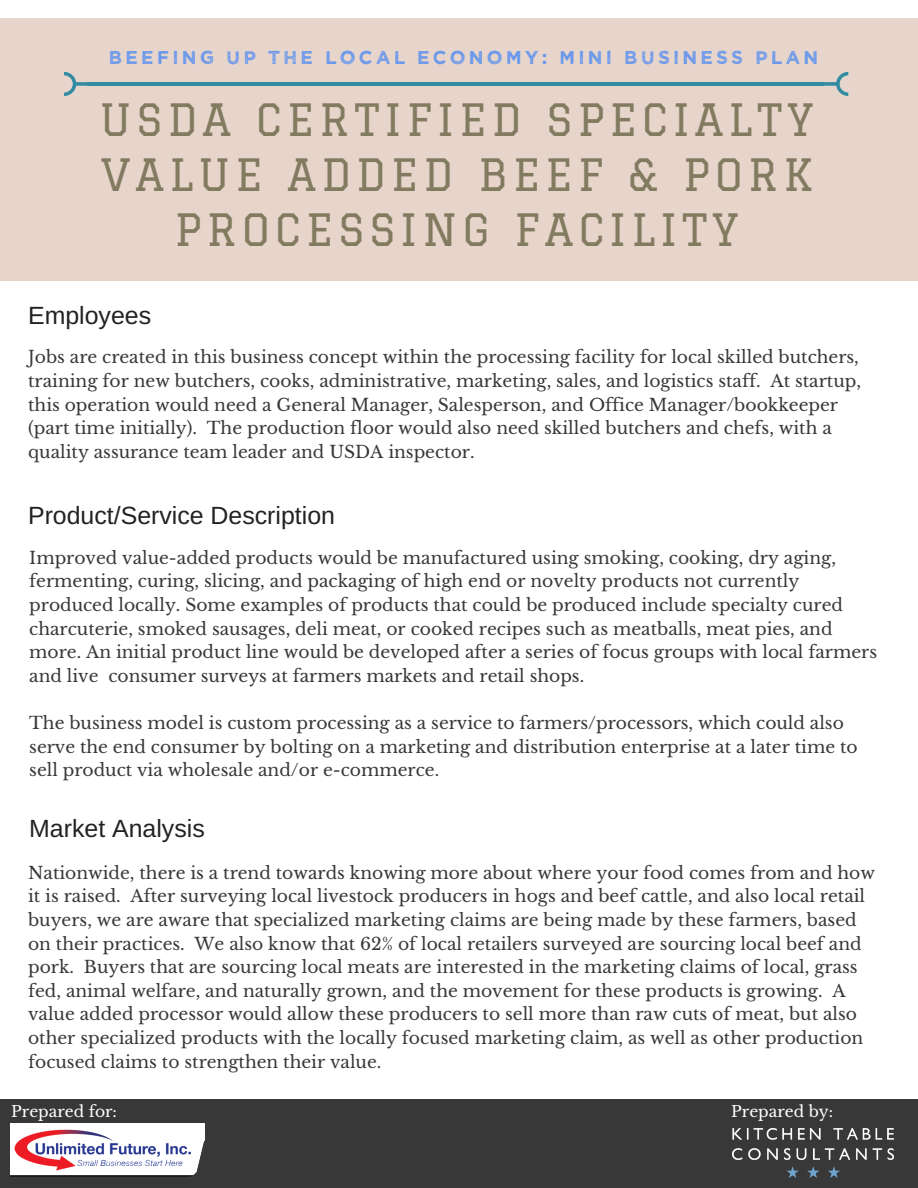
<style>
.page{position:relative;width:918px;height:1188px;background:#fff}
.page>*{position:absolute;margin:0;border:0;box-sizing:border-box;transform-origin:0 0}
.t1{font:43.65px/55.2px "Graduate";letter-spacing:.11em;color:#827b60;text-align:center}
.t2{font:24.9px "Arimo";color:#222}
.t3{font:18.75px "Wicked Grit";letter-spacing:.17em;color:#6495ed}
.t4{font:17.1px/23.7px "Libre Baskerville";color:#383838}
.t5{font:15.6px "Libre Baskerville";color:#fff}
</style>
<div class="page">
<div style="left:0;top:1099px;width:918px;height:89px;background:#383838"></div>
<div style="left:0;top:18px;width:918px;height:262px;background:#e7d5cc"></div>
<hr style="left:88px;top:82px;width:736px;height:4px;background:#318ba2">
<svg style="left:824px;top:72px;width:24px;height:24px"></svg>
<svg style="left:64px;top:72px;width:24px;height:24px"></svg>
<img style="left:732px;top:1128px;width:161px;height:50px">
<img style="left:10px;top:1124px;width:195px;height:53px">
<p class="t3" style="left:109px;top:47px;width:711px">BEEFING UP THE LOCAL ECONOMY: MINI BUSINESS PLAN</p>
<h1 class="t1" style="left:100px;top:91px;width:716px">USDA CERTIFIED SPECIALTY<br>VALUE ADDED BEEF &amp; PORK<br>PROCESSING FACILITY</h1>
<h2 class="t2" style="left:28px;top:301px;width:125px">Employees</h2>
<p class="t4" style="left:28px;top:346px;width:834px">Jobs are created in this business concept within the processing facility for local skilled butchers, training for new butchers, cooks, administrative, marketing, sales, and logistics staff. At startup, this operation would need a General Manager, Salesperson, and Office Manager/bookkeeper (part time initially). The production floor would also need skilled butchers and chefs, with a quality assurance team leader and USDA inspector.</p>
<h2 class="t2" style="left:28px;top:502px;width:308px">Product/Service Description</h2>
<p class="t4" style="left:29px;top:546px;width:849px">Improved value-added products would be manufactured using smoking, cooking, dry aging, fermenting, curing, slicing, and packaging of high end or novelty products not currently produced locally. Some examples of products that could be produced include specialty cured charcuterie, smoked sausages, deli meat, or cooked recipes such as meatballs, meat pies, and more. An initial product line would be developed after a series of focus groups with local farmers and live consumer surveys at farmers markets and retail shops.</p>
<p class="t4" style="left:29px;top:711px;width:830px">The business model is custom processing as a service to farmers/processors, which could also serve the end consumer by bolting on a marketing and distribution enterprise at a later time to sell product via wholesale and/or e-commerce.</p>
<h2 class="t2" style="left:29px;top:814px;width:177px">Market Analysis</h2>
<p class="t4" style="left:28px;top:861px;width:848px">Nationwide, there is a trend towards knowing more about where your food comes from and how it is raised. After surveying local livestock producers in hogs and beef cattle, and also local retail buyers, we are aware that specialized marketing claims are being made by these farmers, based on their practices. We also know that 62% of local retailers surveyed are sourcing local beef and pork. Buyers that are sourcing local meats are interested in the marketing claims of local, grass fed, animal welfare, and naturally grown, and the movement for these products is growing. A value added processor would allow these producers to sell more than raw cuts of meat, but also other specialized products with the locally focused marketing claim, as well as other production focused claims to strengthen their value.</p>
<p class="t5" style="left:11px;top:1102px;width:107px">Prepared for:</p>
<p class="t5" style="left:731px;top:1102px;width:103px">Prepared by:</p>
</div>
